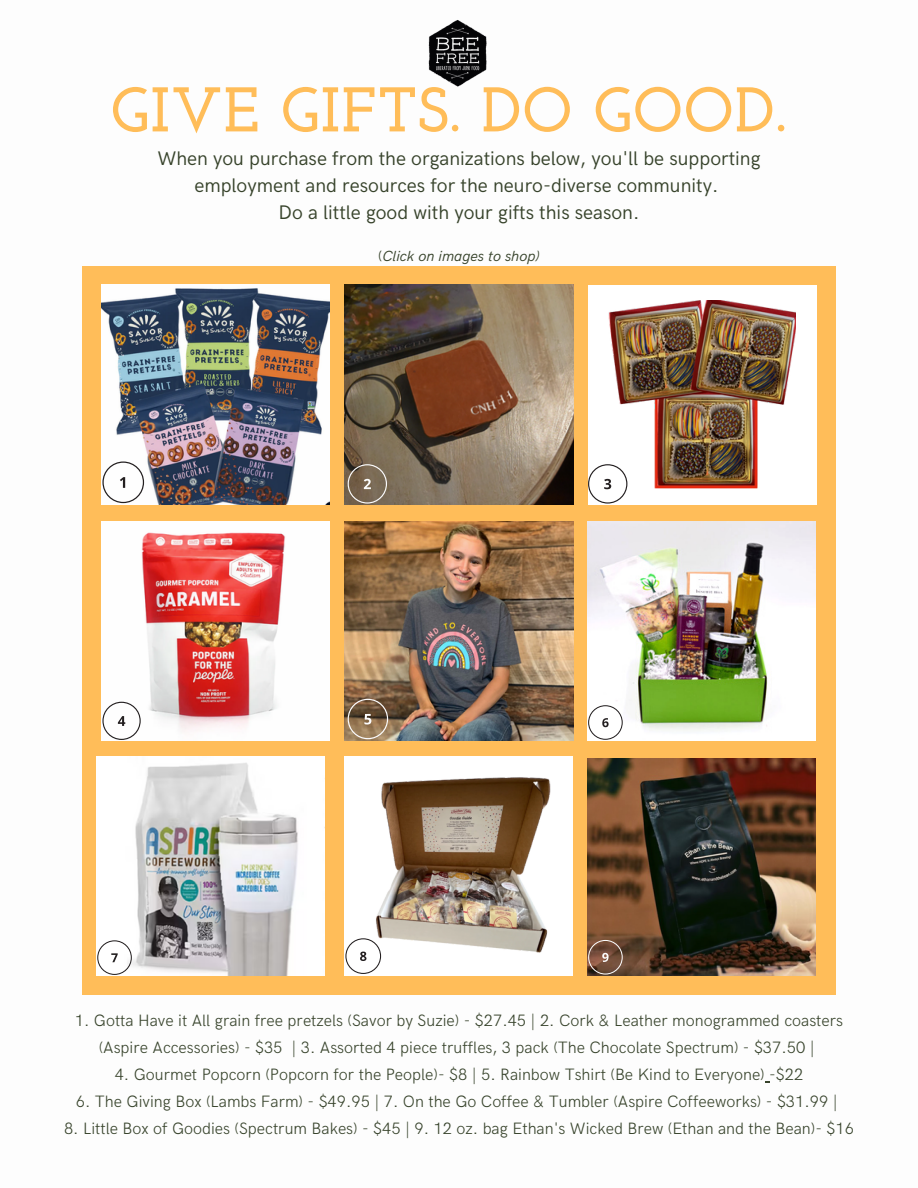
<style>
.page{position:relative;width:918px;height:1188px;background:#fbfbfc}
.page>*{position:absolute;margin:0;border:0;box-sizing:border-box;transform-origin:0 0}
.t1{font:700 63px "Josefin Slab";letter-spacing:.02em;color:#ffbd59}
.t2{font:19.8px/27px "HK Grotesk";color:#37432b;text-align:center}
.t3{font:300 16.5px/27px "HK Grotesk";color:#37432b;text-align:center}
.t4{font:italic 14.7px "HK Grotesk";color:#37432b}
.s1{font-style:normal}
</style>
<div class="page">
<div style="left:82px;top:266px;width:754px;height:729px;background:#ffbd59"></div>
<img style="left:97px;top:756px;width:228px;height:220px">
<img style="left:345px;top:522px;width:228px;height:219px">
<img style="left:101px;top:285px;width:228px;height:219px">
<img style="left:345px;top:285px;width:228px;height:219px">
<img style="left:101px;top:522px;width:228px;height:219px">
<img style="left:587px;top:759px;width:229px;height:217px">
<img style="left:587px;top:522px;width:229px;height:219px">
<img style="left:428px;top:20px;width:59px;height:67px">
<img style="left:344px;top:756px;width:228px;height:220px">
<div style="left:588px;top:285px;width:228px;height:219px;background:#fff"></div>
<img style="left:608px;top:300px;width:188px;height:188px">
<svg style="left:102px;top:462px;width:42px;height:41px;background:#e6e6e6"></svg>
<svg style="left:348px;top:464px;width:39px;height:40px;background:#837462"></svg>
<svg style="left:588px;top:464px;width:39px;height:40px"></svg>
<svg style="left:102px;top:702px;width:39px;height:38px"></svg>
<svg style="left:348px;top:699px;width:40px;height:40px;background:#8d765c"></svg>
<svg style="left:588px;top:705px;width:35px;height:35px"></svg>
<svg style="left:97px;top:940px;width:35px;height:35px"></svg>
<svg style="left:345px;top:938px;width:36px;height:36px"></svg>
<svg style="left:588px;top:940px;width:35px;height:35px"></svg>
<h1 class="t1" style="left:111px;top:84px;width:677px">GIVE GIFTS. DO GOOD.</h1>
<p class="t2" style="left:157px;top:145px;width:605px">When you purchase from the organizations below, you'll be supporting employment and resources for the neuro-diverse community.<br>Do a little good with your gifts this season.</p>
<p class="t4" style="left:378px;top:248px;width:163px"><span class="s1">(</span>Click on images to shop)</p>
<p class="t3" style="left:75px;top:1007px;width:770px">1. Gotta Have it All grain free pretzels (Savor by Suzie) - $27.45 | 2. Cork &amp; Leather monogrammed coasters (Aspire Accessories) - $35 | 3. Assorted 4 piece truffles, 3 pack (The Chocolate Spectrum) - $37.50 |</p>
<p class="t3" style="left:115px;top:1061px;width:690px">4. Gourmet Popcorn (Popcorn for the People)- $8 | 5. Rainbow Tshirt (Be Kind to Everyone) -$22</p>
<p class="t3" style="left:76px;top:1088px;width:763px">6. The Giving Box (Lambs Farm) - $49.95 | 7. On the Go Coffee &amp; Tumbler (Aspire Coffeeworks) - $31.99 |</p>
<p class="t3" style="left:64px;top:1115px;width:791px">8. Little Box of Goodies (Spectrum Bakes) - $45 | 9. 12 oz. bag Ethan's Wicked Brew (Ethan and the Bean)- $16</p>
</div>
